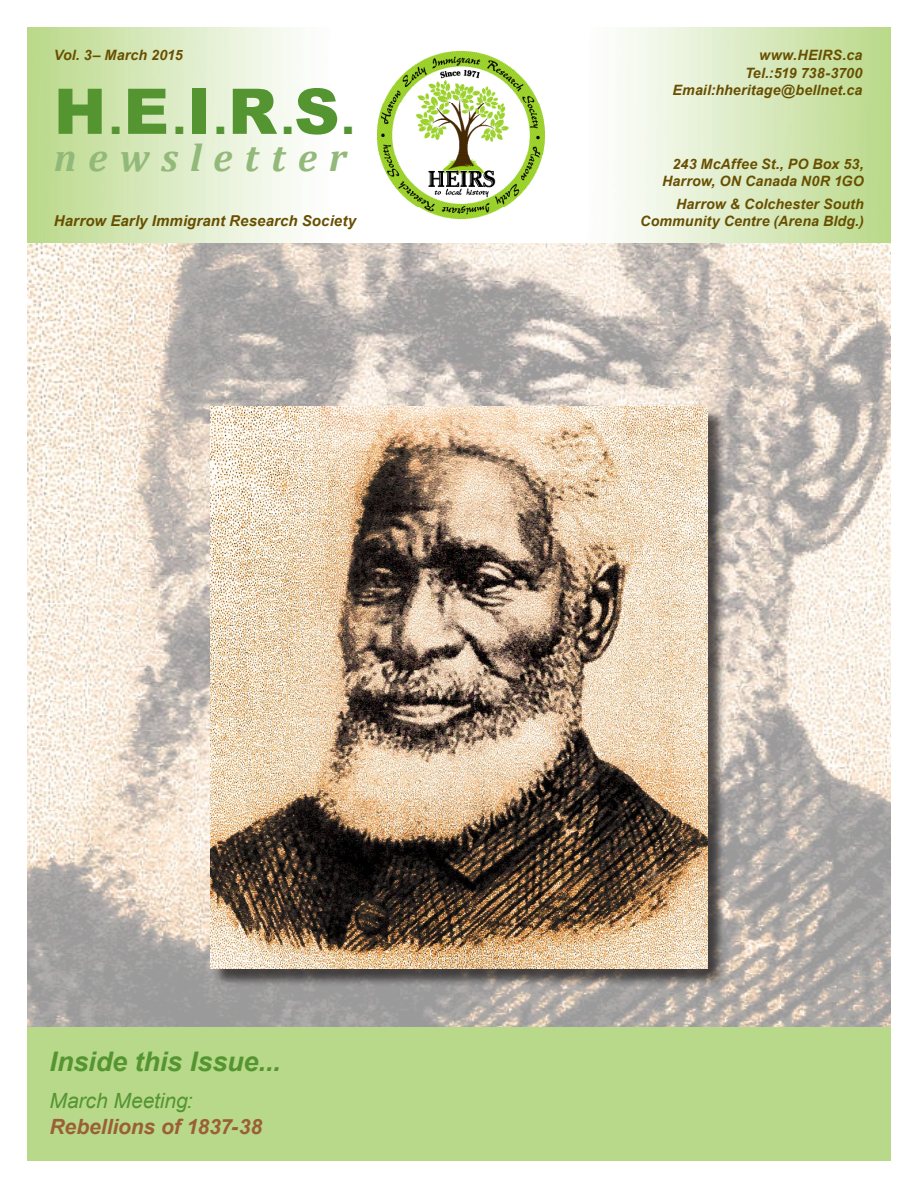
<style>
.page{position:relative;width:918px;height:1188px;background:#fff}
.page>*{position:absolute;margin:0;border:0;box-sizing:border-box;transform-origin:0 0}
.t1{font:900 63px "Arial";color:#549532}
.t2{font:italic 700 39px "Cambria";letter-spacing:.305em;color:#93b97a}
.t3{font:italic 700 27px "Arial";letter-spacing:-.005em;color:#549532}
.t4{font:italic 700 21px "Arial";letter-spacing:-.005em;color:#9b5f36}
.t5{font:italic 21px "Arial";letter-spacing:-.005em;color:#549532}
.t6{font:italic 700 15px "Arial";letter-spacing:.005em;color:#684f00}
.t7{font:italic 700 14.25px/17.1px "Arial";letter-spacing:.01em;color:#684f00;text-align:right}
.s1{font-size:36px}
</style>
<div class="page">
<img style="left:27px;top:243px;width:864px;height:784px">
<div style="left:27px;top:1027px;width:864px;height:134px;background:#b8d989"></div>
<img style="left:377px;top:51px;width:168px;height:168px">
<div style="left:213px;top:408px;width:513px;height:579px;background:#231f20;opacity:.75"></div>
<img style="left:210px;top:406px;width:498px;height:562px">
<p class="t7" style="left:54px;top:47px;width:130px">Vol. 3– March 2015</p>
<h1 class="t1" style="left:54px;top:66px;width:302px">H<span class="s1">.</span>E<span class="s1">.</span>I<span class="s1">.</span>R<span class="s1">.</span>S<span class="s1">.</span></h1>
<h2 class="t2" style="left:54px;top:130px;width:294px">newsletter</h2>
<p class="t6" style="left:54px;top:211px;width:304px">Harrow Early Immigrant Research Society</p>
<p class="t7" style="left:673px;top:47px;width:191px">www.HEIRS.ca<br>Tel.:519 738-3700<br>Email:hheritage@bellnet.ca</p>
<p class="t7" style="left:662px;top:156px;width:203px">243 McAffee St., PO Box 53,<br>Harrow, ON Canada N0R 1GO</p>
<p class="t7" style="left:640px;top:196px;width:225px">Harrow &amp; Colchester South<br>Community Centre (Arena Bldg.)</p>
<h3 class="t3" style="left:50px;top:1044px;width:233px">Inside this Issue...</h3>
<h3 class="t5" style="left:50px;top:1087px;width:145px">March Meeting:</h3>
<h3 class="t4" style="left:50px;top:1112px;width:214px">Rebellions of 1837-38</h3>
</div>
